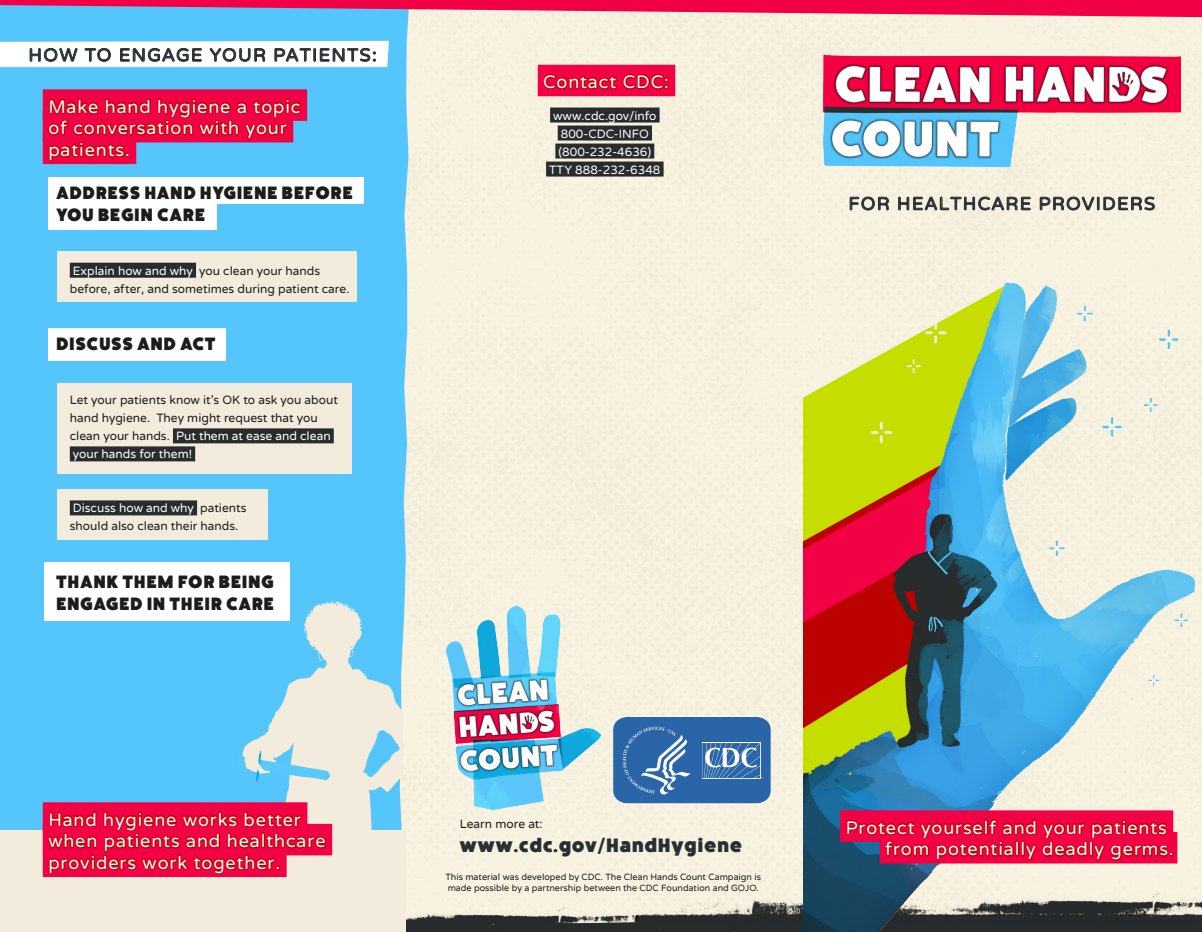
<style>
.page{position:relative;width:1202px;height:932px;background:#fff}
.page>*{position:absolute;margin:0;border:0;box-sizing:border-box;transform-origin:0 0}
.t1{font:19.5px "Fat Frank";letter-spacing:.06em;color:#292f33}
.t2{font:18px "Varela Round";letter-spacing:.05em;color:#fff}
.t3{font:18px/21.6px "Fat Frank";letter-spacing:.07em;color:#1d1c1b}
.t4{font:18px "Varela Round";letter-spacing:.075em;color:#292e33}
.t5{font:12px/18px "Varela Round";color:#1d1c1b}
.t6{font:12px "Varela Round";color:#fff}
.t7{font:9px/10.8px "Varela Round";color:#1d1c1b}
.s1{color:#fff}
</style>
<div class="page">
<div style="left:409px;top:17px;width:793px;height:870px;background:#f8f2e1"></div>
<div style="left:0;top:17px;width:409px;height:870px;background:#54c6fb"></div>
<div style="left:44px;top:562px;width:245px;height:32px;background:#fff"></div>
<div style="left:44px;top:588px;width:245px;height:33px;background:#fff"></div>
<img style="left:406px;top:887px;width:230px;height:31px">
<img style="left:636px;top:887px;width:168px;height:31px">
<img style="left:406px;top:918px;width:796px;height:14px">
<div style="left:57px;top:383px;width:295px;height:90px;background:#f3ecdc"></div>
<div style="left:57px;top:489px;width:211px;height:51px;background:#f3ecdc"></div>
<div style="left:48px;top:204px;width:169px;height:26px;background:#fff"></div>
<div style="left:57px;top:251px;width:299px;height:51px;background:#f3ecdc"></div>
<div style="left:0;top:830px;width:406px;height:102px;background:#f3ecdc"></div>
<div style="left:48px;top:328px;width:178px;height:32px;background:#fff"></div>
<div style="left:48px;top:177px;width:315px;height:27px;background:#fff"></div>
<div style="left:538px;top:65px;width:137px;height:31px;background:#f20145"></div>
<div style="left:550px;top:107px;width:109px;height:15px;background:#282c2d"></div>
<div style="left:557px;top:125px;width:95px;height:15px;background:#282c2d"></div>
<div style="left:555px;top:143px;width:99px;height:15px;background:#282c2d"></div>
<div style="left:546px;top:161px;width:117px;height:15px;background:#282c2d"></div>
<img style="left:824px;top:55px;width:356px;height:111px">
<svg style="left:849px;top:196px;width:40px;height:15px"></svg>
<svg style="left:897px;top:196px;width:134px;height:15px"></svg>
<svg style="left:1039px;top:194px;width:116px;height:17px"></svg>
<img style="left:804px;top:252px;width:398px;height:679px">
<div style="left:43px;top:89px;width:264px;height:32px;background:#f20145"></div>
<div style="left:43px;top:133px;width:93px;height:31px;background:#f20145"></div>
<div style="left:70px;top:263px;width:126px;height:15px;background:#282c2d"></div>
<div style="left:173px;top:428px;width:161px;height:15px;background:#282c2d"></div>
<div style="left:70px;top:446px;width:125px;height:15px;background:#282c2d"></div>
<div style="left:70px;top:500px;width:127px;height:15px;background:#282c2d"></div>
<svg style="left:0;top:0;width:1202px;height:17px"></svg>
<div style="left:840px;top:810px;width:333px;height:31px;background:#f20145"></div>
<div style="left:879px;top:832px;width:298px;height:31px;background:#f20145"></div>
<svg style="left:844px;top:814px;width:331px;height:48px"></svg>
<svg style="left:543px;top:74px;width:126px;height:16px"></svg>
<img style="left:446px;top:606px;width:155px;height:203px">
<svg style="left:612px;top:716px;width:159px;height:88px"></svg>
<svg style="left:0;top:41px;width:389px;height:26px"></svg>
<svg style="left:47px;top:98px;width:256px;height:65px"></svg>
<svg style="left:46px;top:600px;width:356px;height:278px"></svg>
<p class="t4" style="left:28px;top:45px;width:350px">HOW TO ENGAGE YOUR PATIENTS:</p>
<p class="t2" style="left:48px;top:96px;width:254px">Make hand hygiene a topic</p>
<p class="t2" style="left:48px;top:118px;width:240px">of conversation with your</p>
<p class="t2" style="left:48px;top:139px;width:83px">patients.</p>
<p class="t3" style="left:56px;top:182px;width:297px">ADDRESS HAND HYGIENE BEFORE<br>YOU BEGIN CARE</p>
<p class="t5" style="left:70px;top:262px;width:281px"><span class="s1">Explain how and why</span> you clean your hands before, after, and sometimes during patient care.</p>
<p class="t3" style="left:56px;top:333px;width:160px">DISCUSS AND ACT</p>
<p class="t5" style="left:70px;top:391px;width:270px">Let your patients know it’s OK to ask you about hand hygiene. They might request that you clean your hands. <span class="s1">Put them at ease and clean</span></p>
<p class="t6" style="left:73px;top:447px;width:121px">your hands for them!</p>
<p class="t5" style="left:70px;top:499px;width:178px"><span class="s1">Discuss how and why</span> patients should also clean their hands.</p>
<p class="t3" style="left:56px;top:571px;width:219px">THANK THEM FOR BEING<br>ENGAGED IN THEIR CARE</p>
<p class="t2" style="left:543px;top:71px;width:127px">Contact CDC:</p>
<p class="t6" style="left:553px;top:108px;width:105px">www.cdc.gov/info</p>
<p class="t6" style="left:561px;top:126px;width:89px">800-CDC-INFO</p>
<p class="t6" style="left:558px;top:144px;width:94px">(800-232-4636)</p>
<p class="t6" style="left:549px;top:162px;width:113px">TTY 888-232-6348</p>
<p class="t2" style="left:48px;top:809px;width:254px">Hand hygiene works better</p>
<p class="t2" style="left:48px;top:830px;width:279px">when patients and healthcare</p>
<p class="t2" style="left:48px;top:852px;width:233px">providers work together.</p>
<p class="t5" style="left:460px;top:815px;width:84px">Learn more at:</p>
<p class="t1" style="left:460px;top:833px;width:284px">www.cdc.gov/HandHygiene</p>
<p class="t7" style="left:445px;top:871px;width:317px">This material was developed by CDC. The Clean Hands Count Campaign is made possible by a partnership between the CDC Foundation and GOJO.</p>
<p class="t4" style="left:848px;top:193px;width:308px">FOR HEALTHCARE PROVIDERS</p>
<p class="t2" style="left:845px;top:817px;width:322px">Protect yourself and your patients</p>
<p class="t2" style="left:885px;top:838px;width:290px">from potentially deadly germs.</p>
</div>
